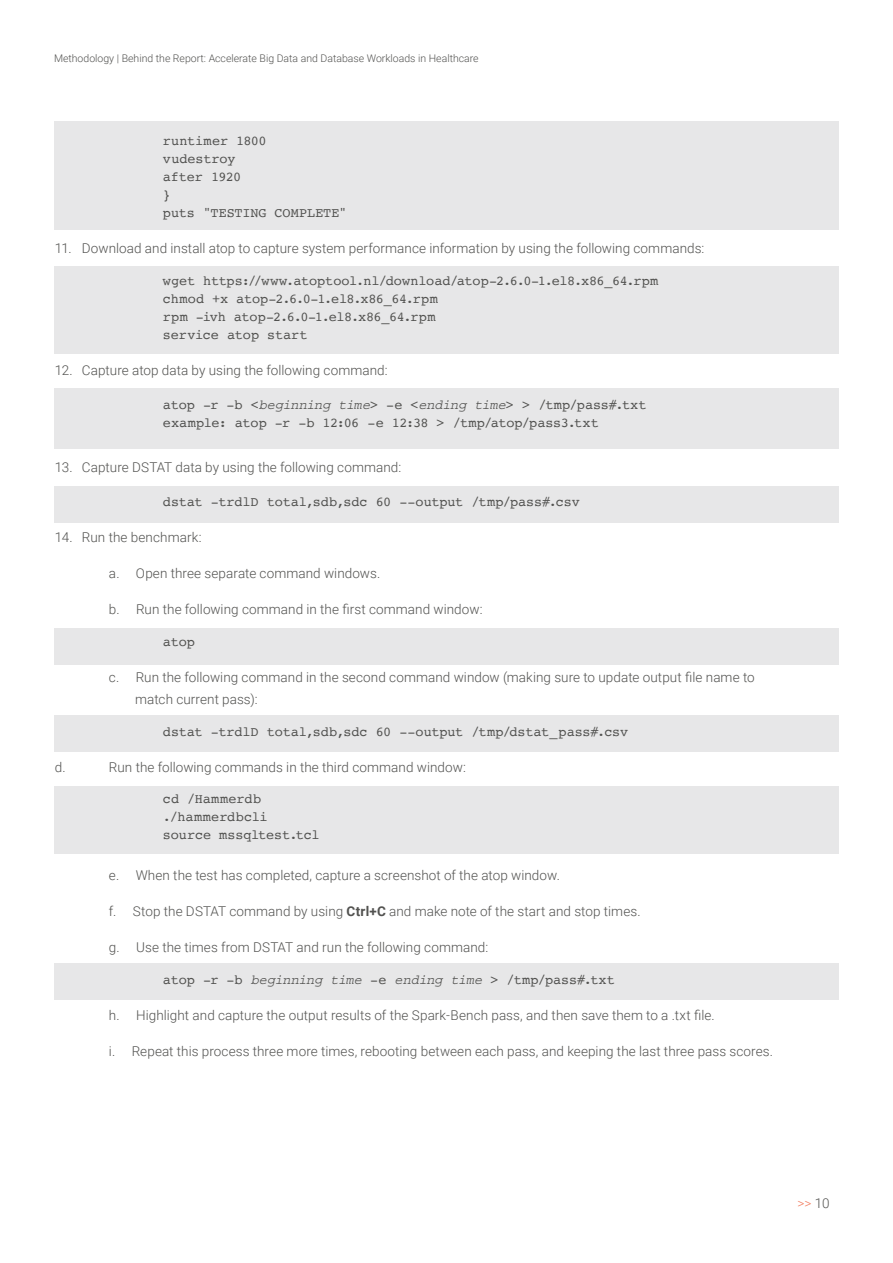
<style>
.page{position:relative;width:893px;height:1263px;background:#fff}
.page>*{position:absolute;margin:0;border:0;box-sizing:border-box;transform-origin:0 0}
.t1{font:300 13.5px/22.5px "Roboto";letter-spacing:.005em;color:#525250}
.t2{font:13.5px/18px "Courier";letter-spacing:-.005em;color:#525250}
.t3{font:300 13.5px "Roboto";color:#f27c5e}
.t4{font:300 10.5px "Roboto";color:#525250}
.s1{font-family:"Courier Std";font-style:italic}
.s2{font-weight:700}
.s3{color:#525250}
</style>
<div class="page">
<div style="left:55px;top:716px;width:784px;height:36px;background:#e7e7e8"></div>
<div style="left:55px;top:786px;width:784px;height:68px;background:#e7e7e8"></div>
<div style="left:55px;top:121px;width:784px;height:108px;background:#e7e7e8"></div>
<div style="left:55px;top:266px;width:784px;height:88px;background:#e7e7e8"></div>
<div style="left:55px;top:388px;width:784px;height:60px;background:#e7e7e8"></div>
<div style="left:55px;top:486px;width:784px;height:36px;background:#e7e7e8"></div>
<div style="left:55px;top:628px;width:784px;height:36px;background:#e7e7e8"></div>
<div style="left:55px;top:963px;width:784px;height:37px;background:#e7e7e8"></div>
<p class="t4" style="left:54px;top:51px;width:426px">Methodology | Behind the Report: Accelerate Big Data and Database Workloads in Healthcare</p>
<p class="t2" style="left:163px;top:132px;width:186px">runtimer 1800<br>vudestroy<br>after 1920<br>}<br>puts "TESTING COMPLETE"</p>
<p class="t1" style="left:55px;top:237px;width:651px">11. Download and install atop to capture system performance information by using the following commands:</p>
<p class="t2" style="left:163px;top:271px;width:497px">wget https://www.atoptool.nl/download/atop-2.6.0-1.el8.x86_64.rpm chmod +x atop-2.6.0-1.el8.x86_64.rpm<br>rpm -ivh atop-2.6.0-1.el8.x86_64.rpm<br>service atop start</p>
<p class="t1" style="left:55px;top:358px;width:334px">12. Capture atop data by using the following command:</p>
<p class="t2" style="left:163px;top:396px;width:485px">atop -r -b &lt;<span class="s1">beginning time</span>&gt; -e &lt;<span class="s1">ending time</span>&gt; &gt; /tmp/pass#.txt example: atop -r -b 12:06 -e 12:38 &gt; /tmp/atop/pass3.txt</p>
<p class="t1" style="left:55px;top:456px;width:348px">13. Capture DSTAT data by using the following command:</p>
<p class="t2" style="left:163px;top:493px;width:418px">dstat -trdlD total,sdb,sdc 60 --output /tmp/pass#.csv</p>
<p class="t1" style="left:55px;top:526px;width:148px">14. Run the benchmark:</p>
<p class="t1" style="left:109px;top:562px;width:273px">a. Open three separate command windows.</p>
<p class="t1" style="left:109px;top:598px;width:375px">b. Run the following command in the first command window:</p>
<p class="t2" style="left:163px;top:632px;width:33px">atop</p>
<p class="t1" style="left:135px;top:665px;width:621px;text-indent:-26px">c. Run the following command in the second command window (making sure to update output file name to match current pass):</p>
<p class="t2" style="left:163px;top:722px;width:467px">dstat -trdlD total,sdb,sdc 60 --output /tmp/dstat_pass#.csv</p>
<p class="t1" style="left:55px;top:755px;width:12px">d.</p>
<p class="t1" style="left:109px;top:755px;width:358px">Run the following commands in the third command window:</p>
<p class="t2" style="left:163px;top:790px;width:158px">cd /Hammerdb ./hammerdbcli<br>source mssqltest.tcl</p>
<p class="t1" style="left:109px;top:863px;width:452px">e. When the test has completed, capture a screenshot of the atop window.</p>
<p class="t1" style="left:109px;top:899px;width:533px">f. Stop the DSTAT command by using <span class="s2">Ctrl+C</span> and make note of the start and stop times.</p>
<p class="t1" style="left:109px;top:935px;width:381px">g. Use the times from DSTAT and run the following command:</p>
<p class="t2" style="left:163px;top:970px;width:453px">atop -r -b <span class="s1">beginning time</span> -e <span class="s1">ending time</span> &gt; /tmp/pass#.txt</p>
<p class="t1" style="left:109px;top:1003px;width:607px">h. Highlight and capture the output results of the Spark-Bench pass, and then save them to a .txt file.</p>
<p class="t1" style="left:109px;top:1039px;width:665px">i. Repeat this process three more times, rebooting between each pass, and keeping the last three pass scores.</p>
<p class="t3" style="left:797px;top:1194px;width:34px">&gt;&gt; <span class="s3">10</span></p>
</div>
